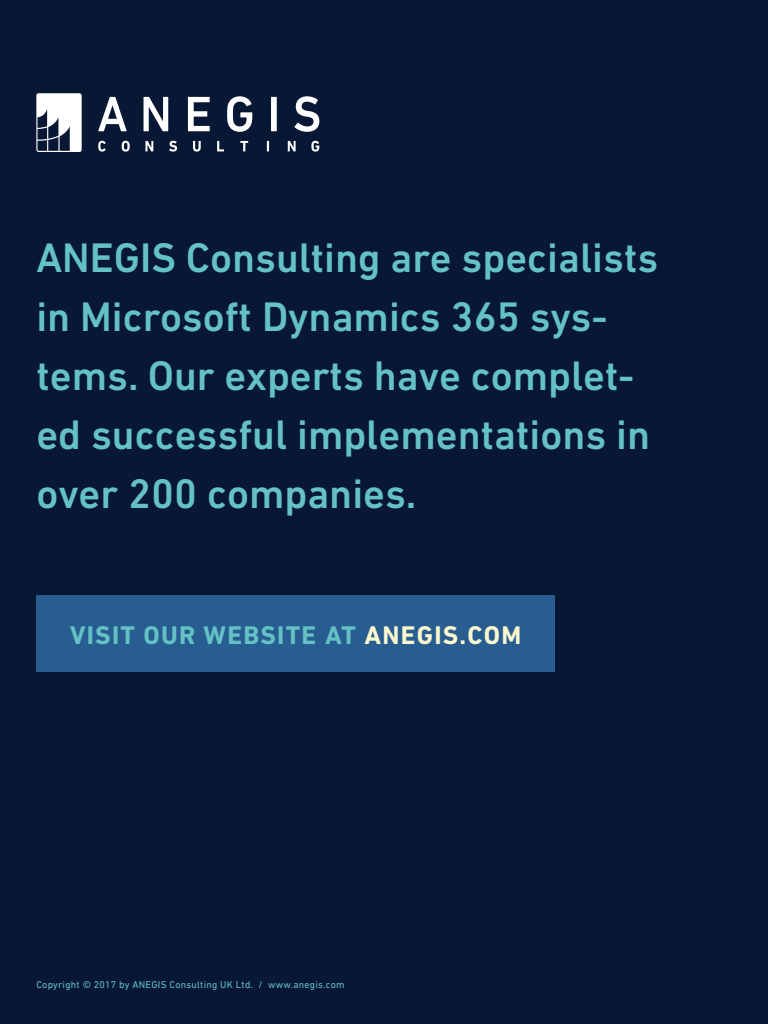
<style>
.page{position:relative;width:768px;height:1024px;background:#081834}
.page>*{position:absolute;margin:0;border:0;box-sizing:border-box;transform-origin:0 0}
.t1{font:500 42px/59px "DIN Next LT Pro";color:#65c2c4}
.t2{font:700 26px "DIN Next LT Pro";letter-spacing:.05em;color:#65c2c4}
.t3{font:10px "DIN Next LT Pro";letter-spacing:.025em;color:#65c2c4}
.s1{color:#fcf8ce}
</style>
<div class="page">
<div style="left:36px;top:596px;width:519px;height:76px;background:#285d91"></div>
<svg style="left:36px;top:93px;width:46px;height:59px"></svg>
<svg style="left:98px;top:97px;width:29px;height:34px"></svg>
<svg style="left:144px;top:97px;width:24px;height:34px"></svg>
<svg style="left:188px;top:97px;width:22px;height:34px"></svg>
<svg style="left:227px;top:96px;width:25px;height:36px"></svg>
<div style="left:271px;top:97px;width:6px;height:34px;background:#fff"></div>
<svg style="left:294px;top:96px;width:25px;height:36px"></svg>
<svg style="left:98px;top:141px;width:8px;height:11px"></svg>
<svg style="left:122px;top:141px;width:8px;height:11px"></svg>
<svg style="left:146px;top:141px;width:7px;height:10px"></svg>
<svg style="left:169px;top:141px;width:8px;height:11px"></svg>
<svg style="left:193px;top:141px;width:8px;height:11px"></svg>
<svg style="left:217px;top:141px;width:7px;height:10px"></svg>
<svg style="left:240px;top:141px;width:8px;height:10px"></svg>
<svg style="left:267px;top:141px;width:2px;height:10px"></svg>
<svg style="left:288px;top:141px;width:8px;height:10px"></svg>
<svg style="left:311px;top:141px;width:8px;height:11px"></svg>
<p class="t1" style="left:36px;top:227px;width:624px">ANEGIS Consulting are specialists in Microsoft Dynamics 365 sys&shy;tems. Our experts have complet&shy;ed successful implementations in over 200 companies.</p>
<p class="t2" style="left:70px;top:620px;width:453px">VISIT OUR WEBSITE AT <span class="s1">ANEGIS.COM</span></p>
<p class="t3" style="left:36px;top:979px;width:310px">Copyright © 2017 by ANEGIS Consulting UK Ltd. / www.anegis.com</p>
</div>
